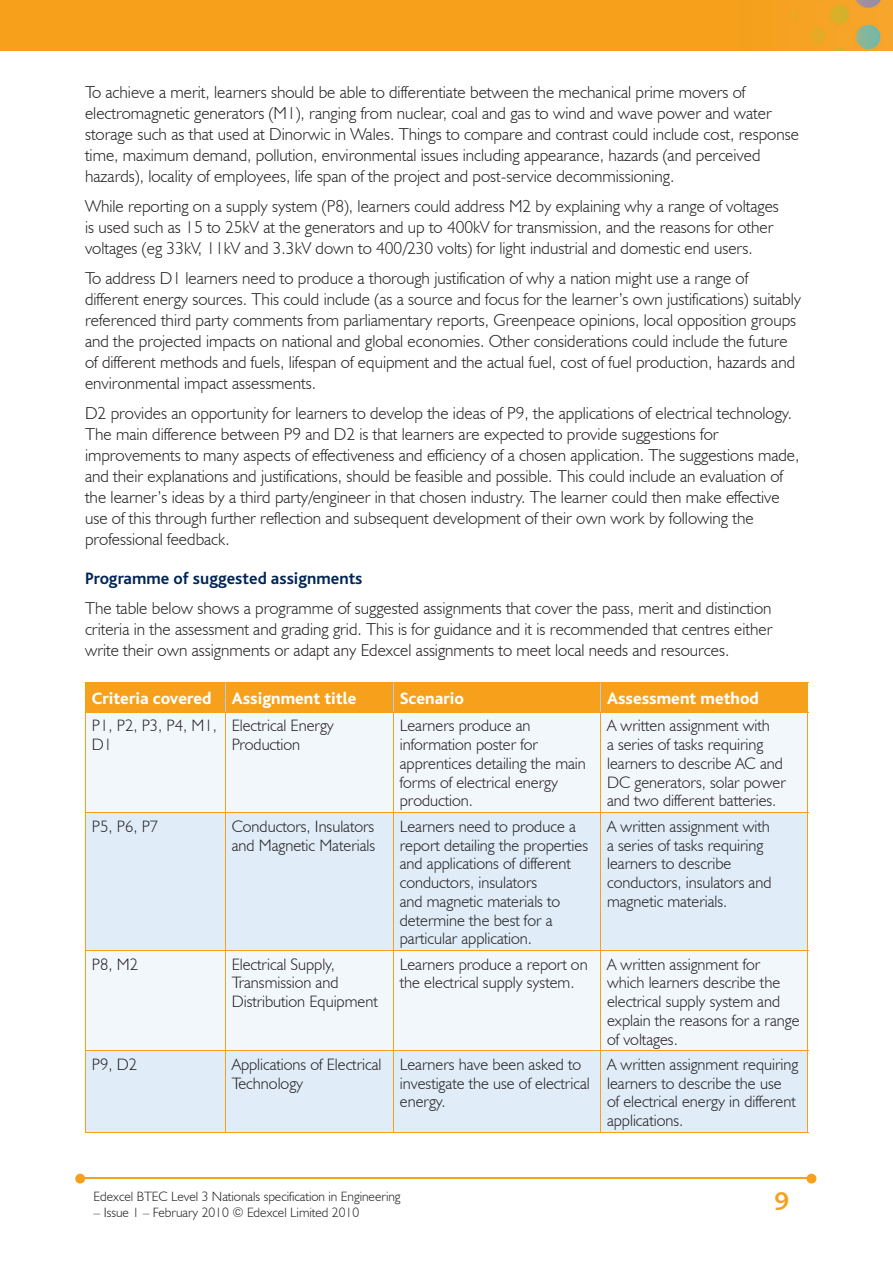
<style>
.page{position:relative;width:893px;height:1263px;background:#fff}
.page>*{position:absolute;margin:0;border:0;box-sizing:border-box;transform-origin:0 0}
.t1{font:25.5px "Humanist 531 BT Bold A";color:#f6a01b}
.t2{font:300 17.25px/21px "Humanist 521 BT";color:#231f20}
.t3{font:800 17.25px "Bliss";color:#fff}
.t4{font:700 17.25px "Bliss";color:#002556}
.t5{font:300 16.5px/18.8px "Humanist 521 BT";color:#231f20}
.t6{font:300 13.5px "Humanist 521 BT";color:#231f20}
</style>
<div class="page">
<img style="left:0;top:0;width:893px;height:51px">
<hr style="left:82px;top:1178px;width:728px;height:1px;background:#f6a01b">
<svg style="left:807px;top:1174px;width:9px;height:9px"></svg>
<svg style="left:75px;top:1174px;width:10px;height:9px"></svg>
<div style="left:86px;top:713px;width:721px;height:99px;background:#f2f7fb"></div>
<svg style="left:86px;top:813px;width:721px;height:319px;fill:#e0edf8"></svg>
<div style="left:85px;top:683px;width:723px;height:29px;background:#f6a01b"></div>
<hr style="left:85px;top:682px;width:140px;height:1px;background:#f6a01b">
<hr style="left:225px;top:682px;width:168px;height:1px;background:#f6a01b">
<hr style="left:393px;top:682px;width:208px;height:1px;background:#f6a01b">
<hr style="left:601px;top:682px;width:207px;height:1px;background:#f6a01b">
<hr style="left:225px;top:713px;width:1px;height:99px;background:#f6a01b">
<hr style="left:393px;top:713px;width:1px;height:99px;background:#f6a01b">
<hr style="left:600px;top:713px;width:1px;height:99px;background:#f6a01b">
<hr style="left:85px;top:713px;width:1px;height:99px;background:#f6a01b">
<hr style="left:807px;top:713px;width:1px;height:99px;background:#f6a01b">
<hr style="left:85px;top:712px;width:140px;height:1px;background:#f6a01b">
<hr style="left:225px;top:712px;width:168px;height:1px;background:#f6a01b">
<hr style="left:393px;top:712px;width:208px;height:1px;background:#f6a01b">
<hr style="left:601px;top:712px;width:207px;height:1px;background:#f6a01b">
<hr style="left:225px;top:813px;width:1px;height:137px;background:#f6a01b">
<hr style="left:393px;top:813px;width:1px;height:137px;background:#f6a01b">
<hr style="left:600px;top:813px;width:1px;height:137px;background:#f6a01b">
<hr style="left:85px;top:813px;width:1px;height:137px;background:#f6a01b">
<hr style="left:807px;top:813px;width:1px;height:137px;background:#f6a01b">
<hr style="left:85px;top:812px;width:140px;height:1px;background:#f6a01b">
<hr style="left:225px;top:812px;width:168px;height:1px;background:#f6a01b">
<hr style="left:393px;top:812px;width:208px;height:1px;background:#f6a01b">
<hr style="left:601px;top:812px;width:207px;height:1px;background:#f6a01b">
<hr style="left:225px;top:951px;width:1px;height:99px;background:#f6a01b">
<hr style="left:393px;top:951px;width:1px;height:99px;background:#f6a01b">
<hr style="left:600px;top:951px;width:1px;height:99px;background:#f6a01b">
<hr style="left:85px;top:951px;width:1px;height:99px;background:#f6a01b">
<hr style="left:807px;top:951px;width:1px;height:99px;background:#f6a01b">
<hr style="left:85px;top:950px;width:140px;height:1px;background:#f6a01b">
<hr style="left:225px;top:950px;width:168px;height:1px;background:#f6a01b">
<hr style="left:393px;top:950px;width:208px;height:1px;background:#f6a01b">
<hr style="left:601px;top:950px;width:207px;height:1px;background:#f6a01b">
<hr style="left:225px;top:1051px;width:1px;height:81px;background:#f6a01b">
<hr style="left:393px;top:1051px;width:1px;height:81px;background:#f6a01b">
<hr style="left:600px;top:1051px;width:1px;height:81px;background:#f6a01b">
<hr style="left:85px;top:1132px;width:140px;height:1px;background:#f6a01b">
<hr style="left:225px;top:1132px;width:168px;height:1px;background:#f6a01b">
<hr style="left:393px;top:1132px;width:208px;height:1px;background:#f6a01b">
<hr style="left:601px;top:1132px;width:207px;height:1px;background:#f6a01b">
<hr style="left:85px;top:1051px;width:1px;height:81px;background:#f6a01b">
<hr style="left:807px;top:1051px;width:1px;height:81px;background:#f6a01b">
<hr style="left:85px;top:1050px;width:140px;height:1px;background:#f6a01b">
<hr style="left:225px;top:1050px;width:168px;height:1px;background:#f6a01b">
<hr style="left:393px;top:1050px;width:208px;height:1px;background:#f6a01b">
<hr style="left:601px;top:1050px;width:207px;height:1px;background:#f6a01b">
<p class="t2" style="left:85px;top:81px;width:715px">To achieve a merit, learners should be able to differentiate between the mechanical prime movers of electromagnetic generators (M1), ranging from nuclear, coal and gas to wind and wave power and water storage such as that used at Dinorwic in Wales. Things to compare and contrast could include cost, response time, maximum demand, pollution, environmental issues including appearance, hazards (and perceived hazards), locality of employees, life span of the project and post-service decommissioning.</p>
<p class="t2" style="left:85px;top:195px;width:695px">While reporting on a supply system (P8), learners could address M2 by explaining why a range of voltages is used such as 15 to 25kV at the generators and up to 400kV for transmission, and the reasons for other voltages (eg 33kV, 11kV and 3.3kV down to 400/230 volts) for light industrial and domestic end users.</p>
<p class="t2" style="left:85px;top:267px;width:717px">To address D1 learners need to produce a thorough justification of why a nation might use a range of different energy sources. This could include (as a source and focus for the learner’s own justifications) suitably referenced third party comments from parliamentary reports, Greenpeace opinions, local opposition groups and the projected impacts on national and global economies. Other considerations could include the future of different methods and fuels, lifespan of equipment and the actual fuel, cost of fuel production, hazards and environmental impact assessments.</p>
<p class="t2" style="left:85px;top:402px;width:716px">D2 provides an opportunity for learners to develop the ideas of P9, the applications of electrical technology.<br>The main difference between P9 and D2 is that learners are expected to provide suggestions for improvements to many aspects of effectiveness and efficiency of a chosen application. The suggestions made, and their explanations and justifications, should be feasible and possible. This could include an evaluation of the learner’s ideas by a third party/engineer in that chosen industry. The learner could then make effective use of this through further reflection and subsequent development of their own work by following the professional feedback.</p>
<p class="t4" style="left:85px;top:570px;width:279px">Programme of suggested assignments</p>
<p class="t2" style="left:85px;top:597px;width:689px;text-align:justify">The table below shows a programme of suggested assignments that cover the pass, merit and distinction criteria in the assessment and grading grid. This is for guidance and it is recommended that centres either write their own assignments or adapt any Edexcel assignments to meet local needs and resources.</p>
<p class="t3" style="left:92px;top:689px;width:266px">Criteria covered Assignment title</p>
<p class="t3" style="left:400px;top:689px;width:66px">Scenario</p>
<p class="t3" style="left:607px;top:689px;width:153px">Assessment method</p>
<p class="t5" style="left:92px;top:716px;width:127px">P1, P2, P3, P4, M1,<br>D1</p>
<p class="t5" style="left:232px;top:716px;width:104px">Electrical Energy<br>Production</p>
<p class="t5" style="left:400px;top:716px;width:187px">Learners produce an information poster for apprentices detailing the main forms of electrical energy production.</p>
<p class="t5" style="left:607px;top:716px;width:180px">A written assignment with<br>a series of tasks requiring learners to describe AC and<br>DC generators, solar power and two different batteries.</p>
<p class="t5" style="left:92px;top:816px;width:68px">P5, P6, P7</p>
<p class="t5" style="left:232px;top:816px;width:145px">Conductors, Insulators and Magnetic Materials</p>
<p class="t5" style="left:400px;top:816px;width:190px">Learners need to produce a report detailing the properties and applications of different conductors, insulators<br>and magnetic materials to determine the best for a particular application.</p>
<p class="t5" style="left:607px;top:816px;width:166px">A written assignment with a series of tasks requiring learners to describe conductors, insulators and magnetic materials.</p>
<p class="t5" style="left:92px;top:954px;width:48px">P8, M2</p>
<p class="t5" style="left:232px;top:954px;width:148px">Electrical Supply,<br>Transmission and<br>Distribution Equipment</p>
<p class="t5" style="left:400px;top:954px;width:189px">Learners produce a report on the electrical supply system.</p>
<p class="t5" style="left:607px;top:954px;width:194px">A written assignment for which learners describe the electrical supply system and explain the reasons for a range of voltages.</p>
<p class="t5" style="left:92px;top:1054px;width:47px">P9, D2</p>
<p class="t5" style="left:232px;top:1054px;width:151px">Applications of Electrical<br>Technology</p>
<p class="t5" style="left:400px;top:1054px;width:191px">Learners have been asked to investigate the use of electrical energy.</p>
<p class="t5" style="left:607px;top:1054px;width:193px">A written assignment requiring learners to describe the use<br>of electrical energy in different applications.</p>
<p class="t6" style="left:94px;top:1188px;width:309px">Edexcel BTEC Level 3 Nationals specification in Engineering</p>
<p class="t6" style="left:94px;top:1204px;width:267px">– Issue 1 – February 2010 © Edexcel Limited 2010</p>
<h1 class="t1" style="left:774px;top:1185px;width:16px">9</h1>
</div>
